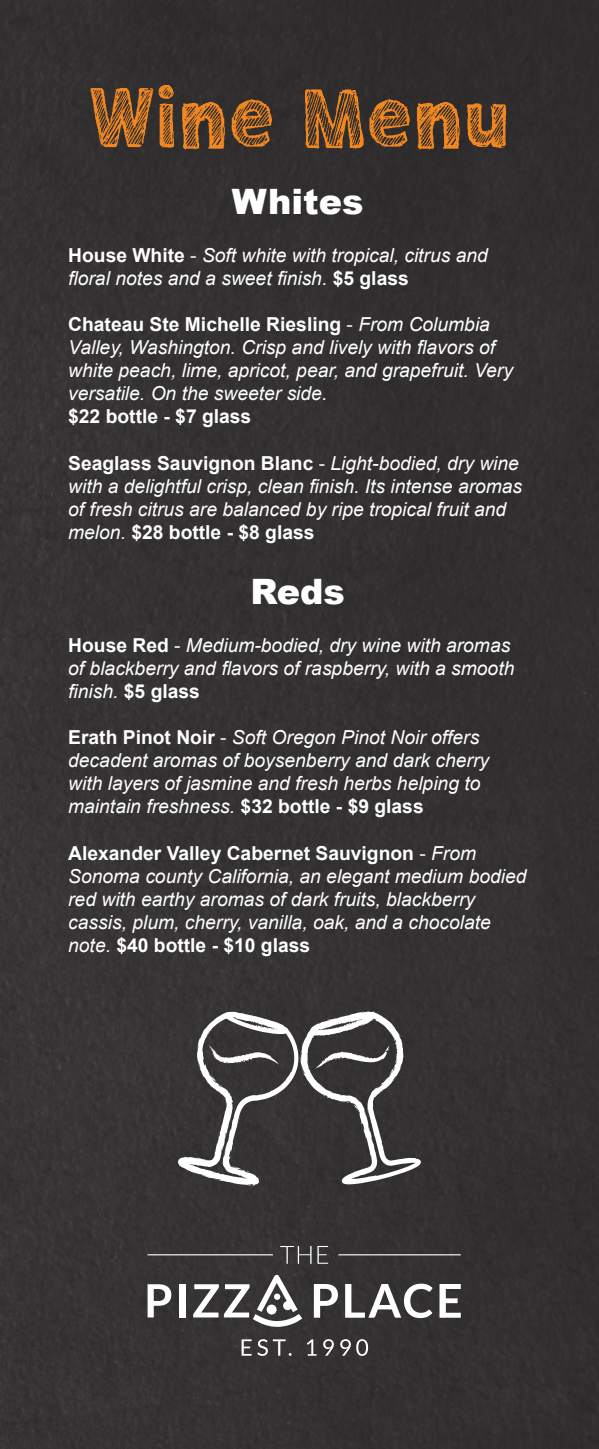
<style>
.page{position:relative;width:599px;height:1449px;background:#fff}
.page>*{position:absolute;margin:0;border:0;box-sizing:border-box;transform-origin:0 0}
.t1{font:105px "Chalkboy";color:#f18720}
.t2{font:900 35px "Arial";color:#fff}
.t3{font:italic 19.25px/23.1px "Arial";color:#fff}
.s1{font-weight:700;font-style:normal}
.s2{font-style:normal}
</style>
<div class="page">
<div style="left:0;top:0;width:598px;height:1449px;background:#333032"></div>
<svg style="left:280px;top:1246px;width:31px;height:18px"></svg>
<svg style="left:317px;top:1246px;width:11px;height:18px"></svg>
<hr style="left:147px;top:1254px;width:126px;height:1px;background:#fff">
<hr style="left:338px;top:1254px;width:122px;height:1px;background:#fff">
<svg style="left:314px;top:1284px;width:24px;height:34px"></svg>
<svg style="left:345px;top:1284px;width:87px;height:34px"></svg>
<svg style="left:439px;top:1284px;width:21px;height:34px"></svg>
<svg style="left:147px;top:1284px;width:24px;height:33px"></svg>
<div style="left:179px;top:1284px;width:6px;height:33px;background:#fff"></div>
<svg style="left:241px;top:1339px;width:10px;height:17px"></svg>
<svg style="left:257px;top:1339px;width:34px;height:17px"></svg>
<svg style="left:307px;top:1339px;width:9px;height:17px"></svg>
<svg style="left:323px;top:1339px;width:11px;height:17px"></svg>
<svg style="left:340px;top:1339px;width:28px;height:17px"></svg>
<svg style="left:193px;top:1275px;width:109px;height:54px"></svg>
<svg style="left:178px;top:1011px;width:243px;height:175px"></svg>
<p class="t1" style="left:88px;top:65px;width:423px">Wine Menu</p>
<p class="t2" style="left:232px;top:176px;width:133px">Whites</p>
<p class="t3" style="left:68px;top:244px;width:421px"><span class="s1">House White</span> <span class="s2">-</span> Soft white with tropical, citrus and floral notes and a sweet finish. <span class="s1">$5 glass</span></p>
<p class="t3" style="left:68px;top:313px;width:446px"><span class="s1">Chateau Ste Michelle Riesling</span> <span class="s2">-</span> From Columbia Valley, Washington. Crisp and lively with flavors of white peach, lime, apricot, pear, and grapefruit. Very versatile. On the sweeter side.<br><span class="s1">$22 bottle - $7 glass</span></p>
<p class="t3" style="left:68px;top:452px;width:455px"><span class="s1">Seaglass Sauvignon Blanc</span> <span class="s2">-</span> Light-bodied, dry wine with a delightful crisp, clean finish. Its intense aromas of fresh citrus are balanced by ripe tropical fruit and melon. <span class="s1">$28 bottle - $8 glass</span></p>
<p class="t2" style="left:250px;top:566px;width:96px">Reds</p>
<p class="t3" style="left:68px;top:634px;width:447px"><span class="s1">House Red</span> <span class="s2">-</span> Medium-bodied, dry wine with aromas of blackberry and flavors of raspberry, with a smooth finish. <span class="s1">$5 glass</span></p>
<p class="t3" style="left:68px;top:726px;width:422px"><span class="s1">Erath Pinot Noir</span> <span class="s2">-</span> Soft Oregon Pinot Noir offers decadent aromas of boysenberry and dark cherry with layers of jasmine and fresh herbs helping to maintain freshness. <span class="s1">$32 bottle - $9 glass</span></p>
<p class="t3" style="left:68px;top:842px;width:459px"><span class="s1">Alexander Valley Cabernet Sauvignon</span> <span class="s2">-</span> From Sonoma county California, an elegant medium bodied red with earthy aromas of dark fruits, blackberry cassis, plum, cherry, vanilla, oak, and a chocolate note. <span class="s1">$40 bottle - $10 glass</span></p>
</div>
